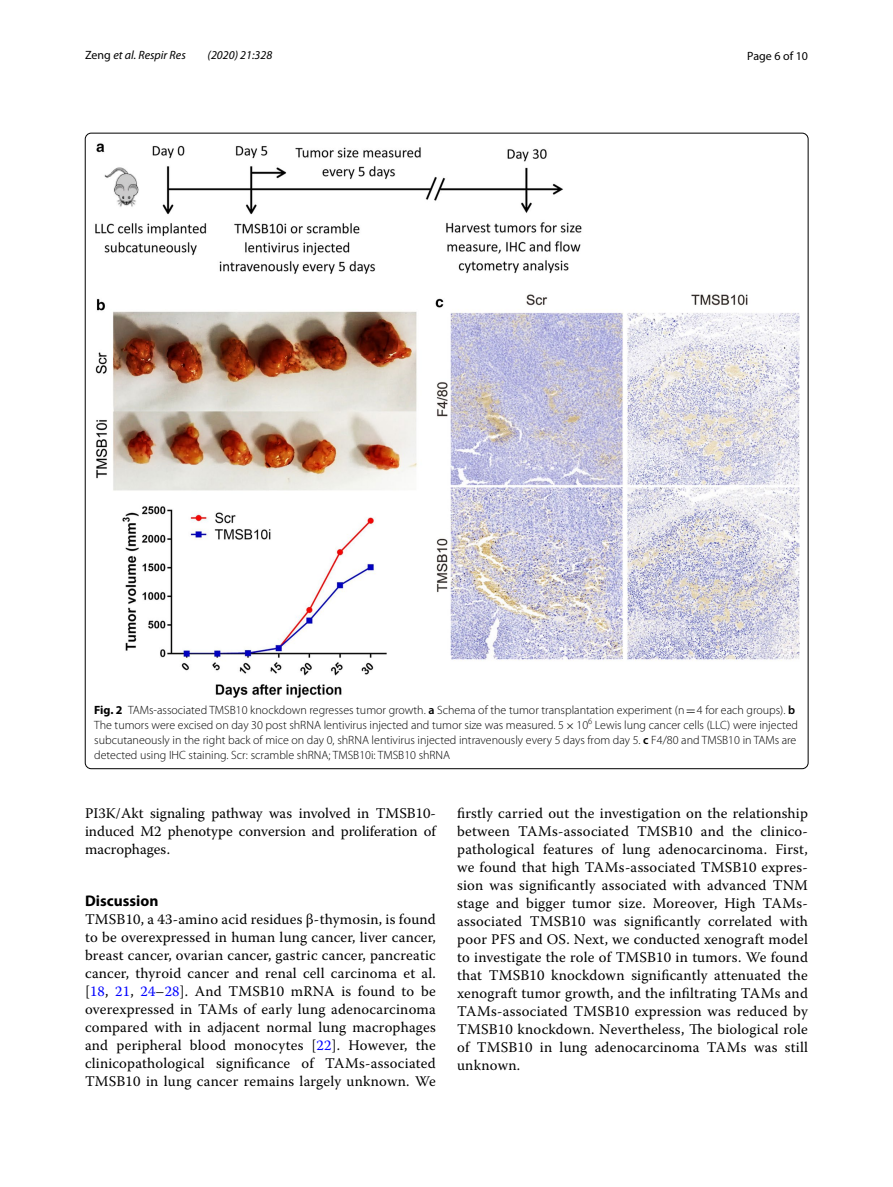
<style>
.page{position:relative;width:893px;height:1187px;background:#fff}
.page>*{position:absolute;margin:0;border:0;box-sizing:border-box;transform-origin:0 0}
.t1{font:700 15.45px "Myriad Pro";color:#000}
.t2{font:14.7px/18px "Warnock Pro";letter-spacing:.015em;color:#000;text-align:justify}
.t3{font:300 12px/15px "Myriad Pro";color:#000}
.t4{font:italic 12px "Myriad Pro";color:#000}
.t5{font:12px "Myriad Pro";color:#000}
.s1{font-style:normal}
.s2{font-weight:700}
.s3{font-weight:600}
.s4{font-family:"MTSY";font-weight:400}
.s5{color:#00f}
</style>
<div class="page">
<img style="left:95px;top:143px;width:705px;height:555px">
<p class="t4" style="left:85px;top:48px;width:102px"><span class="s1">Zeng</span> et al. Respir Res</p>
<p class="t4" style="left:208px;top:48px;width:66px">(2020) 21:328</p>
<p class="t5" style="left:747px;top:48px;width:62px">Page 6 of 10</p>
<p class="t3" style="left:94px;top:702px;width:705px"><span class="s2">Fig. 2</span> TAMs-associated TMSB10 knockdown regresses tumor growth. <span class="s3">a</span> Schema of the tumor transplantation experiment (n<span class="s4">=</span>4 for each groups). <span class="s3">b </span>The tumors were excised on day 30 post shRNA lentivirus injected and tumor size was measured. 5<span class="s4">×</span>10<sup>6</sup> Lewis lung cancer cells (LLC) were injected subcutaneously in the right back of mice on day 0, shRNA lentivirus injected intravenously every 5 days from day 5. <span class="s3">c</span> F4/80 and TMSB10 in TAMs are detected using IHC staining. Scr: scramble shRNA; TMSB10i: TMSB10 shRNA</p>
<p class="t2" style="left:85px;top:804px;width:352px">PI3K/Akt signaling pathway was involved in TMSB10- induced M2 phenotype conversion and proliferation of macrophages.</p>
<p class="t1" style="left:85px;top:890px;width:75px">Discussion</p>
<p class="t2" style="left:85px;top:910px;width:352px">TMSB10, a 43-amino acid residues β-thymosin, is found to be overexpressed in human lung cancer, liver cancer, breast cancer, ovarian cancer, gastric cancer, pancreatic cancer, thyroid cancer and renal cell carcinoma et al. [<span class="s5">18</span>, <span class="s5">21</span>, <span class="s5">24</span>–<span class="s5">28</span>]. And TMSB10 mRNA is found to be overexpressed in TAMs of early lung adenocarcinoma compared with in adjacent normal lung macrophages and peripheral blood monocytes [<span class="s5">22</span>]. However, the clinicopathological significance of TAMs-associated TMSB10 in lung cancer remains largely unknown. We</p>
<p class="t2" style="left:457px;top:803px;width:352px">firstly carried out the investigation on the relationship between TAMs-associated TMSB10 and the clinico&shy;pathological features of lung adenocarcinoma. First, we found that high TAMs-associated TMSB10 expres&shy;sion was significantly associated with advanced TNM stage and bigger tumor size. Moreover, High TAMs&shy;associated TMSB10 was significantly correlated with poor PFS and OS. Next, we conducted xenograft model to investigate the role of TMSB10 in tumors. We found that TMSB10 knockdown significantly attenuated the xenograft tumor growth, and the infiltrating TAMs and TAMs-associated TMSB10 expression was reduced by TMSB10 knockdown. Nevertheless, The biological role of TMSB10 in lung adenocarcinoma TAMs was still unknown.</p>
</div>
